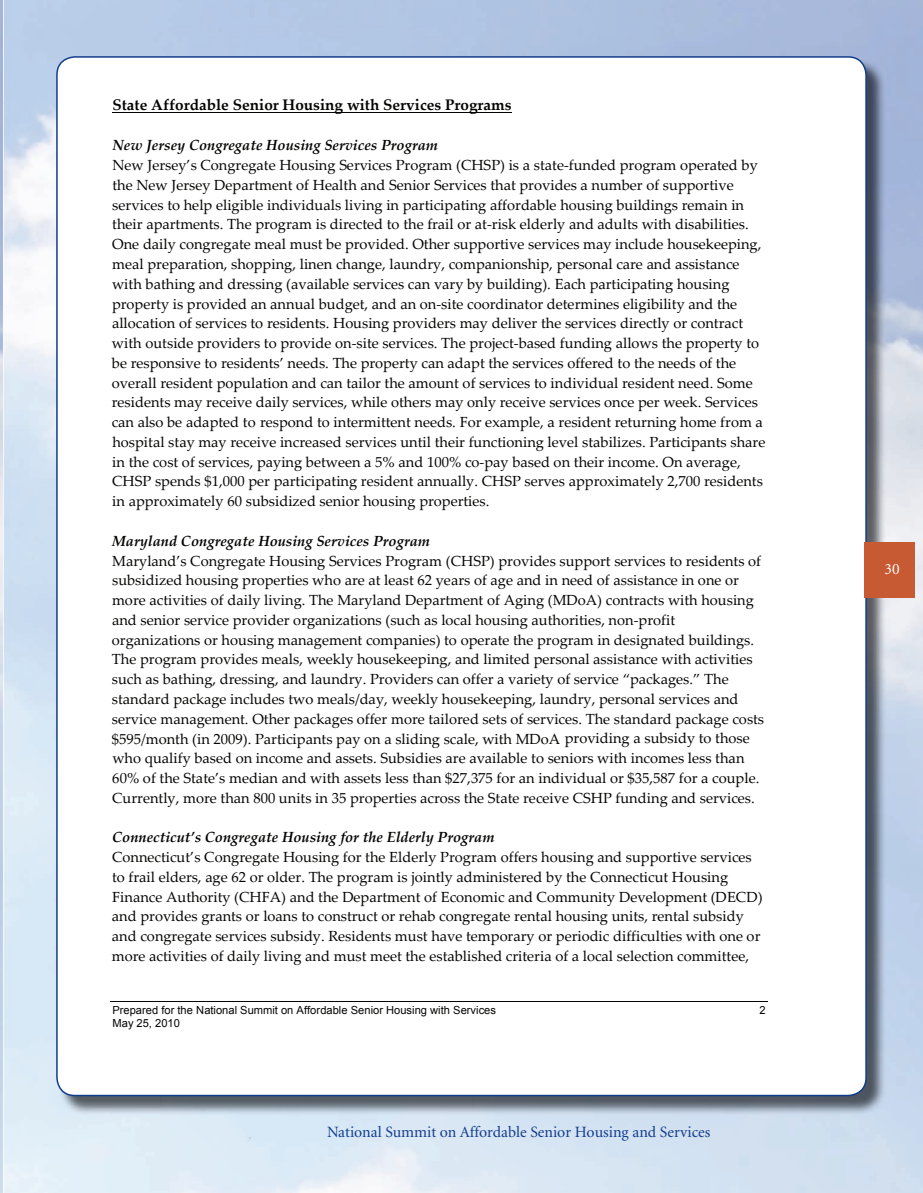
<style>
.page{position:relative;width:923px;height:1193px;background:#fff}
.page>*{position:absolute;margin:0;border:0;box-sizing:border-box;transform-origin:0 0}
.t1{font:15.75px "Minion";color:#103d8c}
.t2{font:15.75px "Minion";color:#fff}
.t3{font:700 15.3px "Palatino Linotype";color:#040503}
.t4{font:14.7px/19.8px "Palatino Linotype";color:#040503}
.t5{font:italic 700 14.7px "Palatino Linotype";color:#040503}
.t6{font:11.1px "Arial";color:#040503}
</style>
<div class="page">
<img style="left:4px;top:0;width:918px;height:103px">
<img style="left:873px;top:103px;width:49px;height:1089px">
<img style="left:58px;top:57px;width:827px;height:1057px">
<div style="left:57px;top:57px;width:808px;height:1038px;background:#fff;border-radius:18px"></div>
<div style="left:864px;top:542px;width:50px;height:56px;background:#c75933"></div>
<hr style="left:110px;top:1001px;width:657px;height:1px;background:#040503">
<hr style="left:112px;top:112px;width:399px;height:1px;background:#040503">
<p class="t3" style="left:112px;top:94px;width:400px">State Affordable Senior Housing with Services Programs</p>
<p class="t5" style="left:112px;top:135px;width:327px">New Jersey Congregate Housing Services Program</p>
<p class="t4" style="left:112px;top:155px;width:655px">New Jersey’s Congregate Housing Services Program (CHSP) is a state‐funded program operated by the New Jersey Department of Health and Senior Services that provides a number of supportive services to help eligible individuals living in participating affordable housing buildings remain in their apartments. The program is directed to the frail or at‐risk elderly and adults with disabilities.<br>One daily congregate meal must be provided. Other supportive services may include housekeeping, meal preparation, shopping, linen change, laundry, companionship, personal care and assistance with bathing and dressing (available services can vary by building). Each participating housing property is provided an annual budget, and an on‐site coordinator determines eligibility and the allocation of services to residents. Housing providers may deliver the services directly or contract with outside providers to provide on‐site services. The project‐based funding allows the property to be responsive to residents’ needs. The property can adapt the services offered to the needs of the overall resident population and can tailor the amount of services to individual resident need. Some residents may receive daily services, while others may only receive services once per week. Services can also be adapted to respond to intermittent needs. For example, a resident returning home from a hospital stay may receive increased services until their functioning level stabilizes. Participants share in the cost of services, paying between a 5% and 100% co‐pay based on their income. On average, CHSP spends $1,000 per participating resident annually. CHSP serves approximately 2,700 residents in approximately 60 subsidized senior housing properties.</p>
<p class="t5" style="left:112px;top:530px;width:319px">Maryland Congregate Housing Services Program</p>
<p class="t4" style="left:112px;top:550px;width:653px">Maryland’s Congregate Housing Services Program (CHSP) provides support services to residents of subsidized housing properties who are at least 62 years of age and in need of assistance in one or more activities of daily living. The Maryland Department of Aging (MDoA) contracts with housing and senior service provider organizations (such as local housing authorities, non‐profit organizations or housing management companies) to operate the program in designated buildings.<br>The program provides meals, weekly housekeeping, and limited personal assistance with activities such as bathing, dressing, and laundry. Providers can offer a variety of service “packages.” The standard package includes two meals/day, weekly housekeeping, laundry, personal services and service management. Other packages offer more tailored sets of services. The standard package costs $595/month (in 2009). Participants pay on a sliding scale, with MDoA providing a subsidy to those who qualify based on income and assets. Subsidies are available to seniors with incomes less than 60% of the State’s median and with assets less than $27,375 for an individual or $35,587 for a couple.<br>Currently, more than 800 units in 35 properties across the State receive CSHP funding and services.</p>
<p class="t5" style="left:112px;top:826px;width:384px">Connecticut’s Congregate Housing for the Elderly Program</p>
<p class="t4" style="left:112px;top:846px;width:652px">Connecticut’s Congregate Housing for the Elderly Program offers housing and supportive services to frail elders, age 62 or older. The program is jointly administered by the Connecticut Housing Finance Authority (CHFA) and the Department of Economic and Community Development (DECD) and provides grants or loans to construct or rehab congregate rental housing units, rental subsidy and congregate services subsidy. Residents must have temporary or periodic difficulties with one or more activities of daily living and must meet the established criteria of a local selection committee,</p>
<p class="t6" style="left:112px;top:1002px;width:385px">Prepared for the National Summit on Affordable Senior Housing with Services</p>
<p class="t6" style="left:759px;top:1002px;width:8px">2</p>
<p class="t6" style="left:112px;top:1015px;width:69px">May 25, 2010</p>
<p class="t1" style="left:327px;top:1124px;width:385px">National Summit on Affordable Senior Housing and Services</p>
<p class="t2" style="left:884px;top:561px;width:17px">30</p>
</div>
